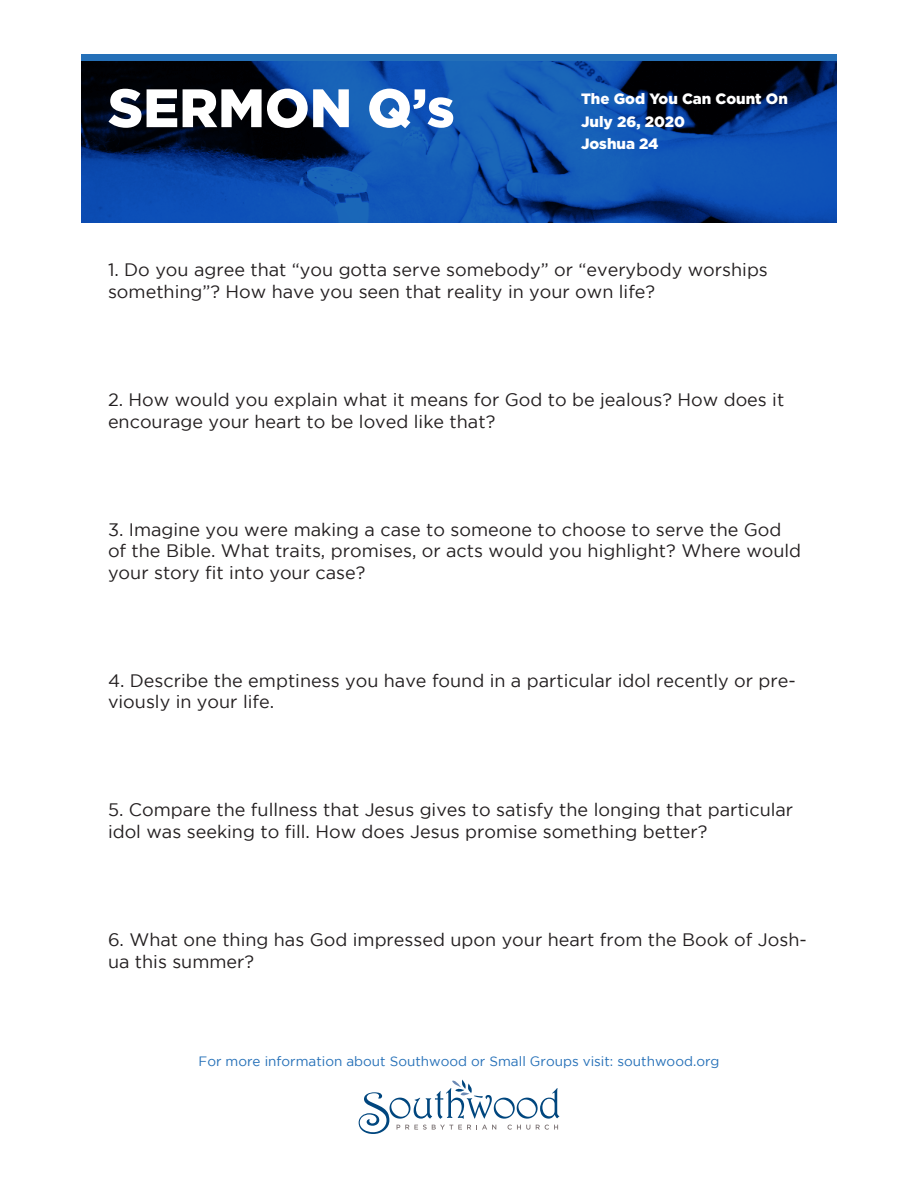
<style>
.page{position:relative;width:918px;height:1188px;background:#fff}
.page>*{position:absolute;margin:0;border:0;box-sizing:border-box;transform-origin:0 0}
.t1{font:900 54px "Gotham";color:#fff}
.t2{font:18px/21.6px "Gotham";color:#231f20}
.t3{font:900 15px "Gotham";color:#fff}
.t4{font:13.5px "Gotham";color:#2570b8}
</style>
<div class="page">
<svg style="left:359px;top:1080px;width:200px;height:54px"></svg>
<svg style="left:81px;top:61px;width:756px;height:162px;background:#0b3d85"></svg>
<div style="left:81px;top:54px;width:756px;height:7px;background:#2570b8"></div>
<p class="t1" style="left:108px;top:77px;width:348px">SERMON Q’s</p>
<p class="t3" style="left:581px;top:90px;width:208px">The God You Can Count On</p>
<p class="t3" style="left:581px;top:113px;width:106px">July 26, 2020</p>
<p class="t3" style="left:581px;top:135px;width:79px">Joshua 24</p>
<p class="t2" style="left:108px;top:259px;width:661px">1. Do you agree that “you gotta serve somebody” or “everybody worships something”? How have you seen that reality in your own life?</p>
<p class="t2" style="left:108px;top:389px;width:678px">2. How would you explain what it means for God to be jealous? How does it encourage your heart to be loved like that?</p>
<p class="t2" style="left:108px;top:518px;width:695px">3. Imagine you were making a case to someone to choose to serve the God of the Bible. What traits, promises, or acts would you highlight? Where would your story fit into your case?</p>
<p class="t2" style="left:108px;top:669px;width:689px">4. Describe the emptiness you have found in a particular idol recently or pre&shy;viously in your life.</p>
<p class="t2" style="left:108px;top:799px;width:687px">5. Compare the fullness that Jesus gives to satisfy the longing that particular idol was seeking to fill. How does Jesus promise something better?</p>
<p class="t2" style="left:108px;top:929px;width:700px">6. What one thing has God impressed upon your heart from the Book of Josh&shy;ua this summer?</p>
<p class="t4" style="left:199px;top:1054px;width:522px">For more information about Southwood or Small Groups visit: southwood.org</p>
</div>
